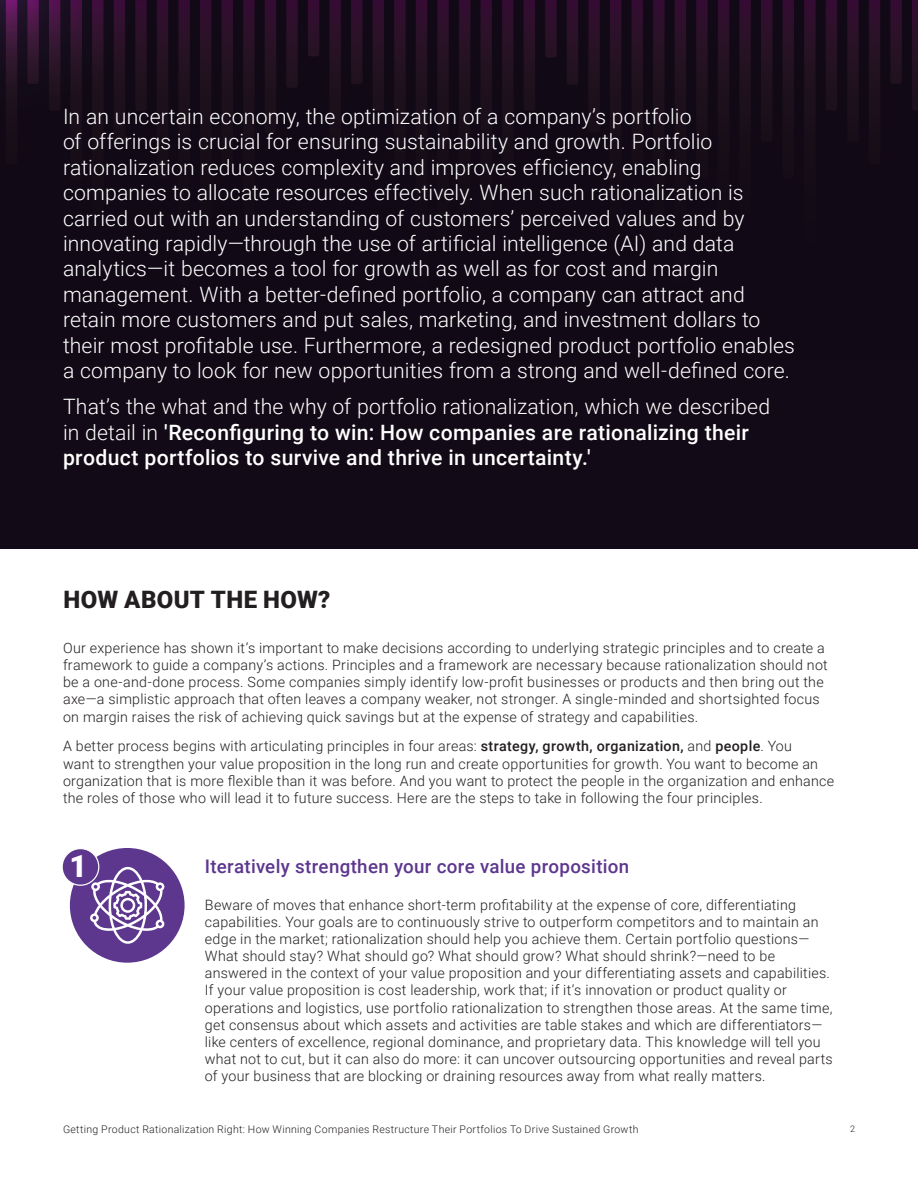
<style>
.page{position:relative;width:918px;height:1188px;background:#fff}
.page>*{position:absolute;margin:0;border:0;box-sizing:border-box;transform-origin:0 0}
.Body{font:900 30.6px "Roboto";color:#fff}
.Subheading_2{font:900 24px "Roboto";letter-spacing:.015em;color:#231f20}
.Body-2{font:300 21.15px/25.3px "Roboto";letter-spacing:.005em;color:#fff}
.Body-3{font:500 21.15px/25.3px "Roboto";letter-spacing:.015em;color:#fff}
.Body-4{font:500 18.75px "Roboto";letter-spacing:.015em;color:#5d378e}
.Body-5{font:300 14.25px/17.1px "Roboto";letter-spacing:.02em;color:#231f20}
.t1{font:300 10.5px "Roboto";letter-spacing:.03em;color:#231f20}
.t2{font:300 9px "Roboto";color:#231f20}
.s1{font-weight:300}
.s2{font-weight:500}
</style>
<div class="page">
<svg style="left:0;top:10px;width:918px;height:538px;background:#130a17"></svg>
<svg style="left:211px;top:0;width:707px;height:10px;background:#230a24"></svg>
<svg style="left:0;top:0;width:211px;height:285px;background:#170c1b"></svg>
<div style="left:70px;top:848px;width:115px;height:115px;background:#5d378e;border-radius:50%"></div>
<div style="left:62px;top:849px;width:37px;height:36px;background:#5d378e;border-radius:50%"></div>
<div style="left:62px;top:848px;width:37px;height:38px;border:1px solid #fff;border-radius:50%"></div>
<svg style="left:90px;top:867px;width:74px;height:77px"></svg>
<p class="Body-2" style="left:63px;top:103px;width:734px">In an uncertain economy, the optimization of a company’s portfolio<br>of offerings is crucial for ensuring sustainability and growth. Portfolio rationalization reduces complexity and improves efficiency, enabling companies to allocate resources effectively. When such rationalization is carried out with an understanding of customers’ perceived values and by innovating rapidly—through the use of artificial intelligence (AI) and data analytics—it becomes a tool for growth as well as for cost and margin management. With a better-defined portfolio, a company can attract and retain more customers and put sales, marketing, and investment dollars to their most profitable use. Furthermore, a redesigned product portfolio enables a company to look for new opportunities from a strong and well-defined core.</p>
<p class="Body-3" style="left:63px;top:393px;width:709px"><span class="s1">That’s the what and the why of portfolio rationalization, which we described in detail in</span> 'Reconfiguring to win: How companies are rationalizing their product portfolios to survive and thrive in uncertainty.'</p>
<p class="Subheading_2" style="left:63px;top:583px;width:268px">HOW ABOUT THE HOW?</p>
<p class="Body-5" style="left:63px;top:639px;width:766px">Our experience has shown it’s important to make decisions according to underlying strategic principles and to create a framework to guide a company’s actions. Principles and a framework are necessary because rationalization should not be a one-and-done process. Some companies simply identify low-profit businesses or products and then bring out the axe—a simplistic approach that often leaves a company weaker, not stronger. A single-minded and shortsighted focus on margin raises the risk of achieving quick savings but at the expense of strategy and capabilities.</p>
<p class="Body-5" style="left:63px;top:737px;width:773px">A better process begins with articulating principles in four areas: <span class="s2">strategy, growth, organization,</span> and <span class="s2">people</span>. You<br>want to strengthen your value proposition in the long run and create opportunities for growth. You want to become an organization that is more flexible than it was before. And you want to protect the people in the organization and enhance the roles of those who will lead it to future success. Here are the steps to take in following the four principles.</p>
<p class="Body" style="left:70px;top:845px;width:19px">1</p>
<p class="Body-4" style="left:205px;top:853px;width:426px">Iteratively strengthen your core value proposition</p>
<p class="Body-5" style="left:205px;top:896px;width:629px">Beware of moves that enhance short-term profitability at the expense of core, differentiating capabilities. Your goals are to continuously strive to outperform competitors and to maintain an edge in the market; rationalization should help you achieve them. Certain portfolio questions— What should stay? What should go? What should grow? What should shrink?—need to be answered in the context of your value proposition and your differentiating assets and capabilities.<br>If your value proposition is cost leadership, work that; if it’s innovation or product quality or operations and logistics, use portfolio rationalization to strengthen those areas. At the same time, get consensus about which assets and activities are table stakes and which are differentiators— like centers of excellence, regional dominance, and proprietary data. This knowledge will tell you what not to cut, but it can also do more: it can uncover outsourcing opportunities and reveal parts of your business that are blocking or draining resources away from what really matters.</p>
<p class="t1" style="left:63px;top:1122px;width:577px">Getting Product Rationalization Right: How Winning Companies Restructure Their Portfolios To Drive Sustained Growth</p>
<p class="t2" style="left:850px;top:1122px;width:6px">2</p>
</div>
